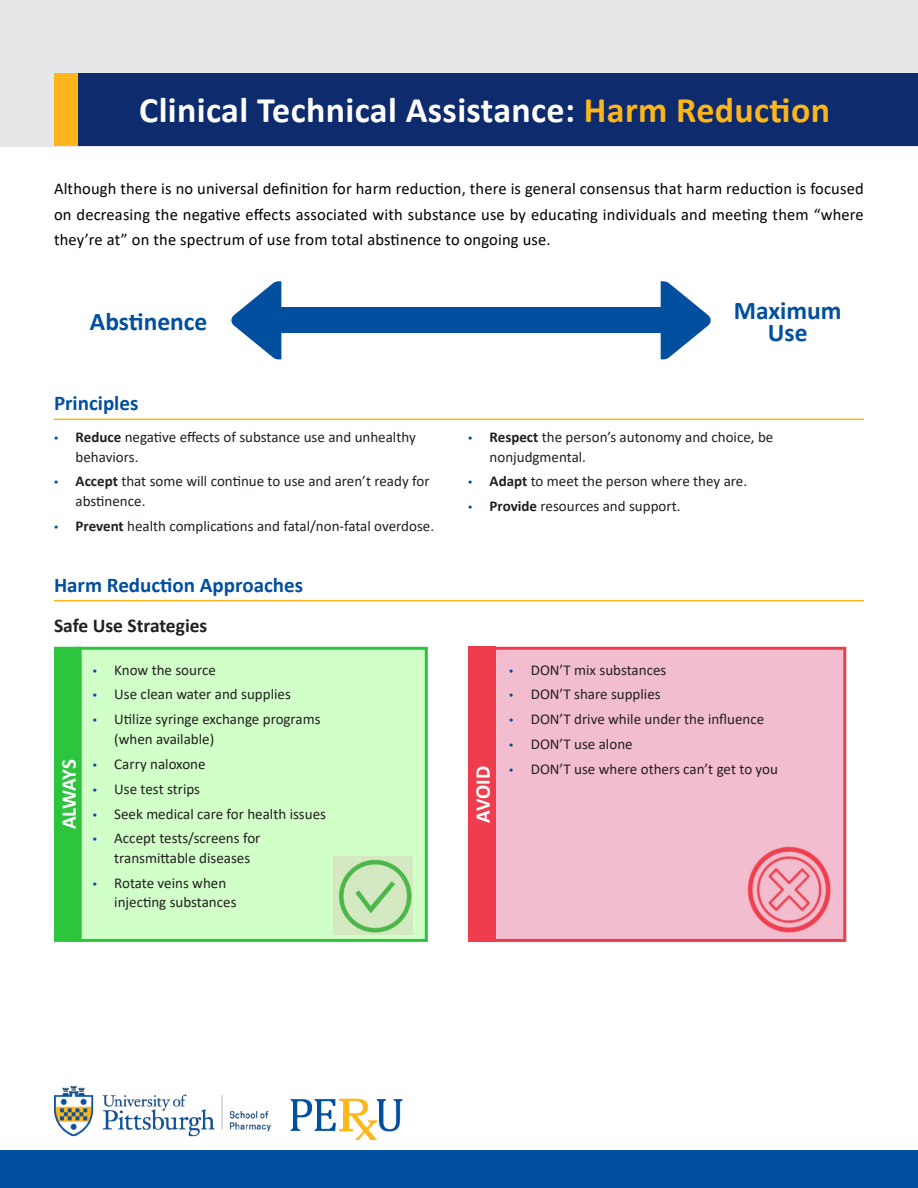
<style>
.page{position:relative;width:918px;height:1188px;background:#fff}
.page>*{position:absolute;margin:0;border:0;box-sizing:border-box;transform-origin:0 0}
.Page_Header{font:700 36px "Calibri";letter-spacing:.01em;color:#fff}
.Table__Text_larger{font:700 25.5px/22.5px "Calibri";color:#014f9e;text-align:center}
.Subhead_-_with_line{font:700 21px "Calibri";color:#014f9e}
.Table__Text_larger-2{font:700 21px "Calibri";letter-spacing:-.02em;color:#fff}
.Subhead_1-a{font:700 19.5px "Calibri";color:#231f20}
.Intro_Text{font:16.5px/25.5px "Calibri";letter-spacing:.01em;color:#000;text-align:justify}
.t1{font:15px/19.5px "Calibri";color:#231f20}
.s1{color:#fcb61c}
.s2{font-family:"Myriad Pro";color:#014f9e}
.s3{font-weight:700}
</style>
<div class="page">
<div style="left:0;top:0;width:918px;height:146px;background:#e6e7e9"></div>
<div style="left:64px;top:74px;width:854px;height:72px;background:#0d2b6d"></div>
<div style="left:0;top:1150px;width:918px;height:38px;background:#014f9e"></div>
<img style="left:54px;top:1086px;width:349px;height:54px">
<div style="left:54px;top:74px;width:24px;height:72px;background:#fcb61c"></div>
<svg style="left:231px;top:281px;width:50px;height:79px"></svg>
<svg style="left:661px;top:281px;width:50px;height:79px"></svg>
<div style="left:263px;top:307px;width:416px;height:26px;background:#014f9e"></div>
<hr style="left:54px;top:600px;width:810px;height:1px;background:#fcb61c">
<hr style="left:54px;top:419px;width:810px;height:1px;background:#fcb61c">
<div style="left:494px;top:648px;width:351px;height:292px;background:#f3bdd0"></div>
<div style="left:493px;top:647px;width:353px;height:295px;border:3px solid #ef3d4d"></div>
<div style="left:468px;top:647px;width:28px;height:295px;background:#ef3d4d"></div>
<div style="left:78px;top:648px;width:348px;height:292px;background:#d0ffc8"></div>
<div style="left:76px;top:647px;width:352px;height:295px;border:3px solid #2bc63e"></div>
<div style="left:55px;top:648px;width:26px;height:293px;background:#2dc53e"></div>
<div style="left:54px;top:647px;width:28px;height:295px;border:2px solid #2dc53e"></div>
<img style="left:747px;top:846px;width:84px;height:87px">
<img style="left:334px;top:857px;width:79px;height:78px">
<p class="Page_Header" style="left:139px;top:84px;width:692px">Clinical Technical Assistance: <span class="s1">Harm Reduction</span></p>
<p class="Intro_Text" style="left:54px;top:176px;width:811px">Although there is no universal definition for harm reduction, there is general consensus that harm reduction is focused on decreasing the negative effects associated with substance use by educating individuals and meeting them “where they’re at” on the spectrum of use from total abstinence to ongoing use.</p>
<p class="Table__Text_larger" style="left:90px;top:310px;width:119px">Abstinence</p>
<p class="Table__Text_larger" style="left:734px;top:299px;width:109px">Maximum<br>Use</p>
<p class="Subhead_-_with_line" style="left:54px;top:389px;width:86px">Principles</p>
<p class="t1" style="left:76px;top:427px;width:342px;text-indent:-22px"><span class="s2">•</span> <span class="s3">Reduce</span> negative effects of substance use and unhealthy behaviors.</p>
<p class="t1" style="left:76px;top:471px;width:356px;text-indent:-22px"><span class="s2">•</span> <span class="s3">Accept</span> that some will continue to use and aren’t ready for abstinence.</p>
<p class="t1" style="left:54px;top:516px;width:382px"><span class="s2">•</span> <span class="s3">Prevent</span> health complications and fatal/non-fatal overdose.</p>
<p class="Subhead_-_with_line" style="left:54px;top:570px;width:251px">Harm Reduction Approaches</p>
<p class="Subhead_1-a" style="left:54px;top:612px;width:155px">Safe Use Strategies</p>
<p class="Table__Text_larger-2" style="left:54px;top:829px;width:72px;rotate:-90deg">ALWAYS</p>
<p class="t1" style="left:93px;top:659px;width:125px"><span class="s2">•</span> Know the source</p>
<p class="t1" style="left:93px;top:684px;width:200px"><span class="s2">•</span> Use clean water and supplies</p>
<p class="t1" style="left:114px;top:709px;width:208px;text-indent:-22px"><span class="s2">•</span> Utilize syringe exchange programs (when available)</p>
<p class="t1" style="left:93px;top:754px;width:114px"><span class="s2">•</span> Carry naloxone</p>
<p class="t1" style="left:93px;top:779px;width:109px"><span class="s2">•</span> Use test strips</p>
<p class="t1" style="left:93px;top:803px;width:235px"><span class="s2">•</span> Seek medical care for health issues</p>
<p class="t1" style="left:114px;top:828px;width:148px;text-indent:-22px"><span class="s2">•</span> Accept tests/screens for transmittable diseases</p>
<p class="t1" style="left:114px;top:873px;width:124px;text-indent:-22px"><span class="s2">•</span> Rotate veins when injecting substances</p>
<p class="t1" style="left:490px;top:427px;width:285px;text-indent:-22px"><span class="s2">•</span> <span class="s3">Respect</span> the person’s autonomy and choice, be nonjudgmental.</p>
<p class="t1" style="left:468px;top:471px;width:281px"><span class="s2">•</span> <span class="s3">Adapt</span> to meet the person where they are.</p>
<p class="t1" style="left:468px;top:496px;width:214px"><span class="s2">•</span> <span class="s3">Provide</span> resources and support.</p>
<p class="Table__Text_larger-2" style="left:468px;top:823px;width:58px;rotate:-90deg">AVOID</p>
<p class="t1" style="left:509px;top:659px;width:159px"><span class="s2">•</span> DON’T mix substances</p>
<p class="t1" style="left:509px;top:684px;width:153px"><span class="s2">•</span> DON’T share supplies</p>
<p class="t1" style="left:509px;top:709px;width:257px"><span class="s2">•</span> DON’T drive while under the influence</p>
<p class="t1" style="left:509px;top:734px;width:125px"><span class="s2">•</span> DON’T use alone</p>
<p class="t1" style="left:509px;top:759px;width:270px"><span class="s2">•</span> DON’T use where others can’t get to you</p>
</div>
